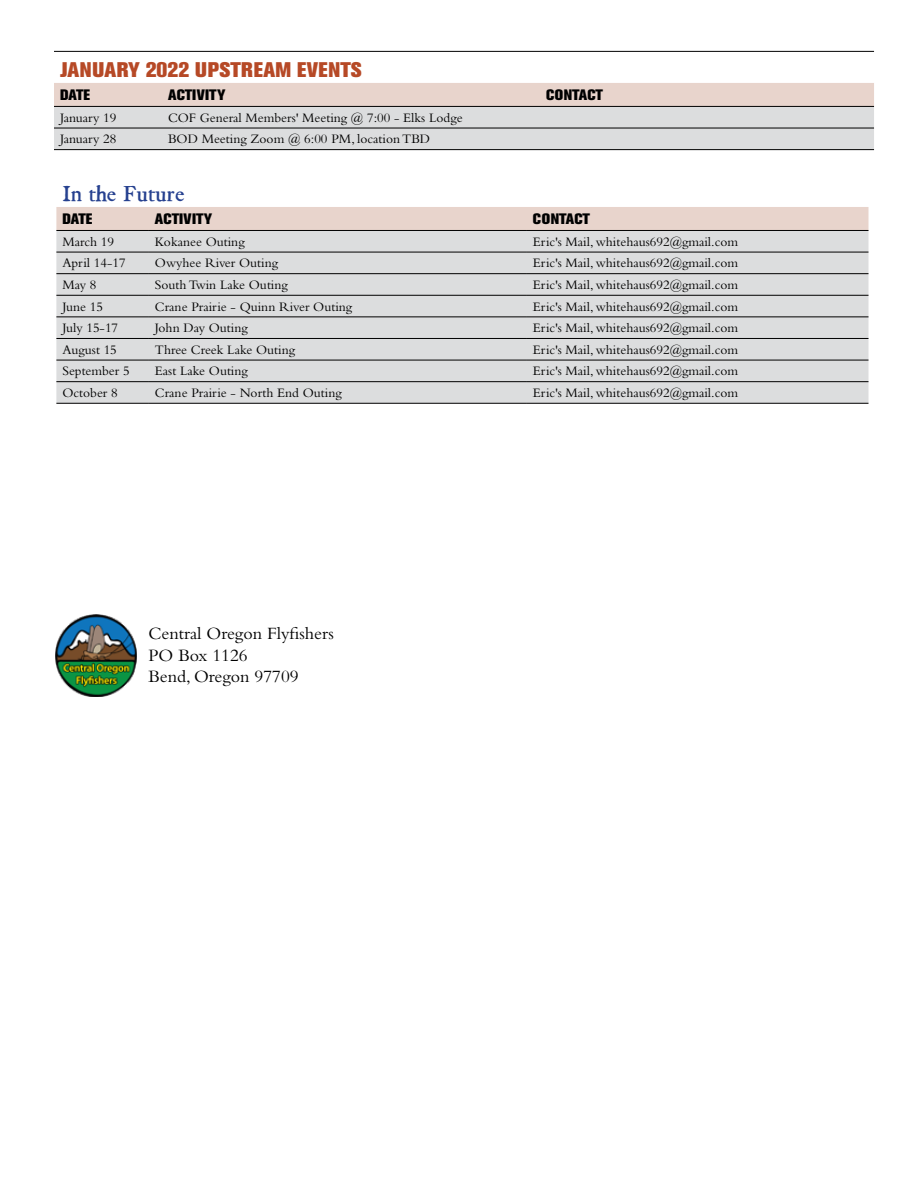
<style>
.page{position:relative;width:918px;height:1188px;background:#fff}
.page>*{position:absolute;margin:0;border:0;box-sizing:border-box;transform-origin:0 0}
.t1{font:800 21px "Akzidenz Grotesk BE";letter-spacing:.02em;color:#b64926}
.t2{font:21px "Kis Miklos";color:#25408f}
.t3{font:18px/21.8px "Bembo Std";color:#000}
.t4{font:800 15px "Akzidenz Grotesk BE";color:#000}
.t5{font:13.5px "Bembo Std";color:#000}
</style>
<div class="page">
<img style="left:55px;top:615px;width:82px;height:81px">
<svg style="left:54px;top:83px;width:820px;height:66px;background:#ded7d5"></svg>
<hr style="left:54px;top:106px;width:108px;height:1px;background:#000">
<hr style="left:162px;top:106px;width:378px;height:1px;background:#000">
<hr style="left:540px;top:106px;width:334px;height:1px;background:#000">
<hr style="left:54px;top:128px;width:108px;height:1px;background:#000">
<hr style="left:162px;top:128px;width:378px;height:1px;background:#000">
<hr style="left:540px;top:128px;width:334px;height:1px;background:#000">
<hr style="left:54px;top:149px;width:108px;height:1px;background:#000">
<hr style="left:162px;top:149px;width:378px;height:1px;background:#000">
<hr style="left:540px;top:149px;width:334px;height:1px;background:#000">
<hr style="left:54px;top:51px;width:108px;height:1px;background:#000">
<hr style="left:162px;top:51px;width:378px;height:1px;background:#000">
<hr style="left:540px;top:51px;width:334px;height:1px;background:#000">
<div style="left:56px;top:207px;width:812px;height:23px;background:#e8d4cc"></div>
<div style="left:56px;top:231px;width:812px;height:172px;background:#dcddde"></div>
<hr style="left:56px;top:230px;width:93px;height:1px;background:#000">
<hr style="left:149px;top:230px;width:378px;height:1px;background:#000">
<hr style="left:527px;top:230px;width:341px;height:1px;background:#000">
<hr style="left:56px;top:252px;width:93px;height:1px;background:#000">
<hr style="left:149px;top:252px;width:378px;height:1px;background:#000">
<hr style="left:527px;top:252px;width:341px;height:1px;background:#000">
<hr style="left:56px;top:273px;width:93px;height:1px;background:#000">
<hr style="left:149px;top:273px;width:378px;height:1px;background:#000">
<hr style="left:527px;top:273px;width:341px;height:1px;background:#000">
<hr style="left:56px;top:295px;width:93px;height:1px;background:#000">
<hr style="left:149px;top:295px;width:378px;height:1px;background:#000">
<hr style="left:527px;top:295px;width:341px;height:1px;background:#000">
<hr style="left:56px;top:316px;width:93px;height:1px;background:#000">
<hr style="left:149px;top:316px;width:378px;height:1px;background:#000">
<hr style="left:527px;top:316px;width:341px;height:1px;background:#000">
<hr style="left:56px;top:338px;width:93px;height:1px;background:#000">
<hr style="left:149px;top:338px;width:378px;height:1px;background:#000">
<hr style="left:527px;top:338px;width:341px;height:1px;background:#000">
<hr style="left:56px;top:360px;width:93px;height:1px;background:#000">
<hr style="left:149px;top:360px;width:378px;height:1px;background:#000">
<hr style="left:527px;top:360px;width:341px;height:1px;background:#000">
<hr style="left:56px;top:381px;width:93px;height:1px;background:#000">
<hr style="left:149px;top:381px;width:378px;height:1px;background:#000">
<hr style="left:527px;top:381px;width:341px;height:1px;background:#000">
<hr style="left:56px;top:403px;width:93px;height:1px;background:#000">
<hr style="left:149px;top:403px;width:378px;height:1px;background:#000">
<hr style="left:527px;top:403px;width:341px;height:1px;background:#000">
<h1 class="t1" style="left:60px;top:57px;width:303px">JANUARY 2022 UPSTREAM EVENTS</h1>
<p class="t4" style="left:60px;top:86px;width:32px">DATE</p>
<p class="t4" style="left:168px;top:86px;width:59px">ACTIVITY</p>
<p class="t4" style="left:546px;top:86px;width:59px">CONTACT</p>
<p class="t5" style="left:60px;top:110px;width:58px">January 19</p>
<p class="t5" style="left:168px;top:110px;width:296px">COF General Members' Meeting @ 7:00 - Elks Lodge</p>
<p class="t5" style="left:60px;top:131px;width:58px">January 28</p>
<p class="t5" style="left:168px;top:131px;width:264px">BOD Meeting Zoom @ 6:00 PM, location TBD</p>
<h1 class="t2" style="left:62px;top:181px;width:124px">In the Future</h1>
<p class="t4" style="left:62px;top:210px;width:32px">DATE</p>
<p class="t4" style="left:155px;top:210px;width:59px">ACTIVITY</p>
<p class="t4" style="left:533px;top:210px;width:59px">CONTACT</p>
<p class="t5" style="left:62px;top:234px;width:53px">March 19</p>
<p class="t5" style="left:155px;top:234px;width:91px">Kokanee Outing</p>
<p class="t5" style="left:533px;top:234px;width:205px">Eric's Mail, whitehaus692@gmail.com</p>
<p class="t5" style="left:62px;top:255px;width:65px">April 14-17</p>
<p class="t5" style="left:155px;top:255px;width:125px">Owyhee River Outing</p>
<p class="t5" style="left:533px;top:255px;width:205px">Eric's Mail, whitehaus692@gmail.com</p>
<p class="t5" style="left:62px;top:277px;width:36px">May 8</p>
<p class="t5" style="left:155px;top:277px;width:134px">South Twin Lake Outing</p>
<p class="t5" style="left:533px;top:277px;width:205px">Eric's Mail, whitehaus692@gmail.com</p>
<p class="t5" style="left:62px;top:299px;width:42px">June 15</p>
<p class="t5" style="left:155px;top:299px;width:199px">Crane Prairie - Quinn River Outing</p>
<p class="t5" style="left:533px;top:299px;width:205px">Eric's Mail, whitehaus692@gmail.com</p>
<p class="t5" style="left:62px;top:320px;width:57px">July 15-17</p>
<p class="t5" style="left:155px;top:320px;width:94px">John Day Outing</p>
<p class="t5" style="left:533px;top:320px;width:205px">Eric's Mail, whitehaus692@gmail.com</p>
<p class="t5" style="left:62px;top:342px;width:56px">August 15</p>
<p class="t5" style="left:155px;top:342px;width:142px">Three Creek Lake Outing</p>
<p class="t5" style="left:533px;top:342px;width:205px">Eric's Mail, whitehaus692@gmail.com</p>
<p class="t5" style="left:62px;top:363px;width:69px">September 5</p>
<p class="t5" style="left:155px;top:363px;width:94px">East Lake Outing</p>
<p class="t5" style="left:533px;top:363px;width:205px">Eric's Mail, whitehaus692@gmail.com</p>
<p class="t5" style="left:62px;top:385px;width:57px">October 8</p>
<p class="t5" style="left:155px;top:385px;width:188px">Crane Prairie - North End Outing</p>
<p class="t5" style="left:533px;top:385px;width:205px">Eric's Mail, whitehaus692@gmail.com</p>
<h2 class="t3" style="left:149px;top:622px;width:187px">Central Oregon Flyfishers<br>PO Box 1126<br>Bend, Oregon 97709</h2>
</div>
